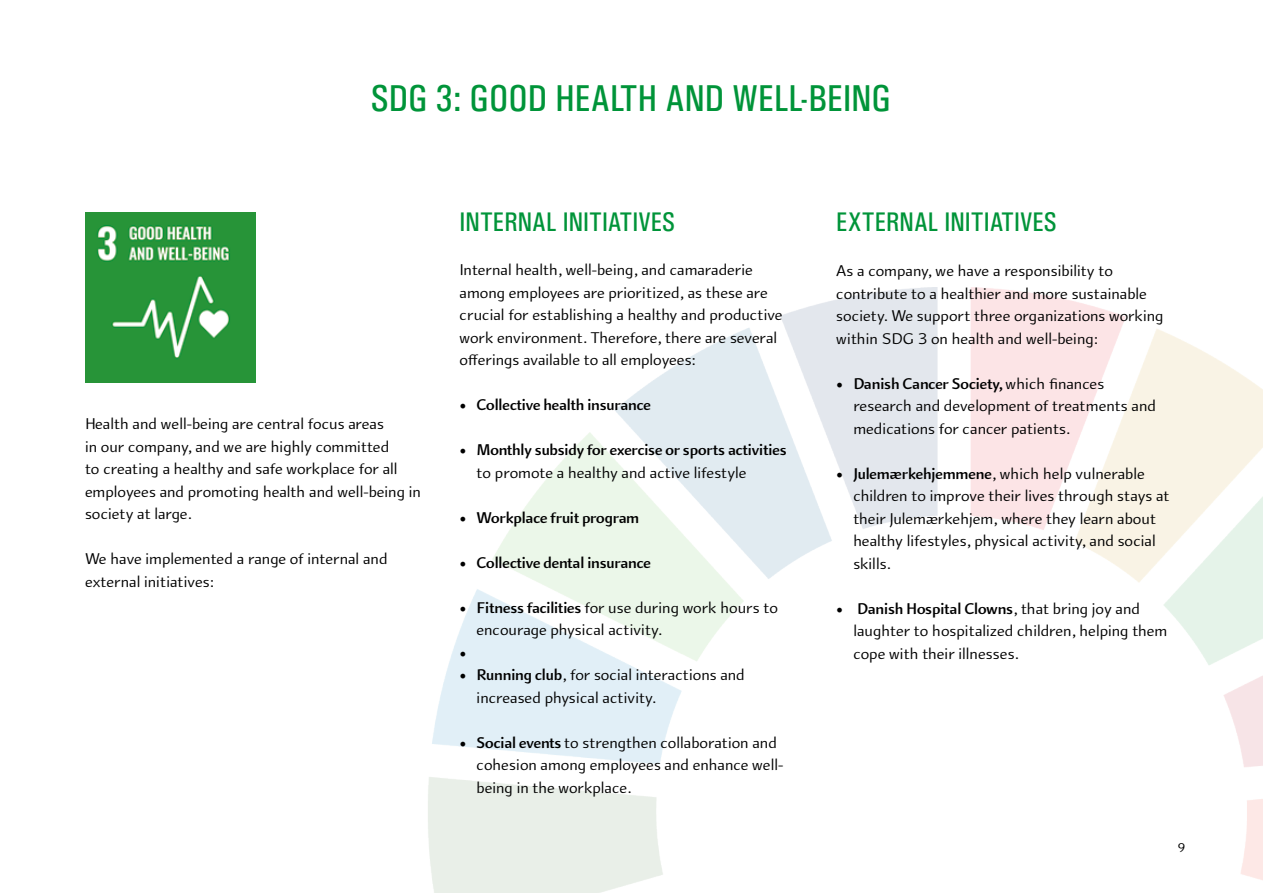
<style>
.page{position:relative;width:1263px;height:893px;background:#fff}
.page>*{position:absolute;margin:0;border:0;box-sizing:border-box;transform-origin:0 0}
.t1{font:37.5px "Univers Condensed";color:#009439}
.t2{font:27px "Univers Condensed";color:#009439}
.t3{font:18px "Minion Pro";color:#000}
.t4{font:16.5px/22.5px "Arum Sans";color:#000}
.t5{font:700 16.5px/22.5px "Arum Sans";letter-spacing:-.005em;color:#000}
.t6{font:13.5px "Arum Sans";color:#000}
.s1{font-family:"Minion Pro";font-weight:400;font-size:18px}
.s2{font-weight:400}
.s3{font-family:"Minion Pro";font-size:18px}
.s4{font-weight:700}
</style>
<div class="page">
<img style="left:428px;top:287px;width:835px;height:606px">
<img style="left:85px;top:213px;width:170px;height:170px">
<h1 class="t1" style="left:371px;top:76px;width:522px">SDG 3: GOOD HEALTH AND WELL-BEING</h1>
<p class="t4" style="left:85px;top:413px;width:337px">Health and well-being are central focus areas<br>in our company, and we are highly committed<br>to creating a healthy and safe workplace for all employees and promoting health and well-being in society at large.</p>
<p class="t4" style="left:85px;top:548px;width:304px">We have implemented a range of internal and external initiatives:</p>
<h2 class="t2" style="left:460px;top:206px;width:217px">INTERNAL INITIATIVES</h2>
<p class="t4" style="left:460px;top:259px;width:324px">Internal health, well-being, and camaraderie among employees are prioritized, as these are crucial for establishing a healthy and productive work environment. Therefore, there are several offerings available to all employees:</p>
<p class="t5" style="left:460px;top:394px;width:193px"><span class="s1">•</span> Collective health insurance</p>
<p class="t5" style="left:477px;top:439px;width:311px;text-indent:-17px"><span class="s1">•</span> Monthly subsidy for exercise or sports activities <span class="s2">to promote a healthy and active lifestyle</span></p>
<p class="t5" style="left:460px;top:507px;width:181px"><span class="s1">•</span> Workplace fruit program</p>
<p class="t5" style="left:460px;top:552px;width:193px"><span class="s1">•</span> Collective dental insurance</p>
<p class="t4" style="left:477px;top:597px;width:303px;text-indent:-17px"><span class="s3">•</span> <span class="s4">Fitness facilities</span> for use during work hours to encourage physical activity.</p>
<p class="t3" style="left:460px;top:640px;width:9px">•</p>
<p class="t4" style="left:477px;top:664px;width:270px;text-indent:-17px"><span class="s3">•</span> <span class="s4">Running club</span>, for social interactions and increased physical activity.</p>
<p class="t4" style="left:477px;top:732px;width:308px;text-indent:-17px"><span class="s3">•</span> <span class="s4">Social events</span> to strengthen collaboration and cohesion among employees and enhance well&shy;being in the workplace.</p>
<h2 class="t2" style="left:836px;top:206px;width:222px">EXTERNAL INITIATIVES</h2>
<p class="t4" style="left:836px;top:260px;width:329px">As a company, we have a responsibility to contribute to a healthier and more sustainable society. We support three organizations working within SDG 3 on health and well-being:</p>
<p class="t4" style="left:853px;top:372px;width:304px;text-indent:-17px"><span class="s3">•</span> <span class="s4">Danish Cancer Society,</span> which finances research and development of treatments and medications for cancer patients.</p>
<p class="t4" style="left:853px;top:462px;width:318px;text-indent:-17px"><span class="s3">•</span> <span class="s4">Julemærkehjemmene</span>, which help vulnerable children to improve their lives through stays at their Julemærkehjem, where they learn about healthy lifestyles, physical activity, and social skills.</p>
<p class="t4" style="left:853px;top:597px;width:315px;text-indent:-17px"><span class="s3">•</span> <span class="s4">Danish Hospital Clowns</span>, that bring joy and laughter to hospitalized children, helping them cope with their illnesses.</p>
<p class="t6" style="left:1178px;top:840px;width:9px">9</p>
</div>
